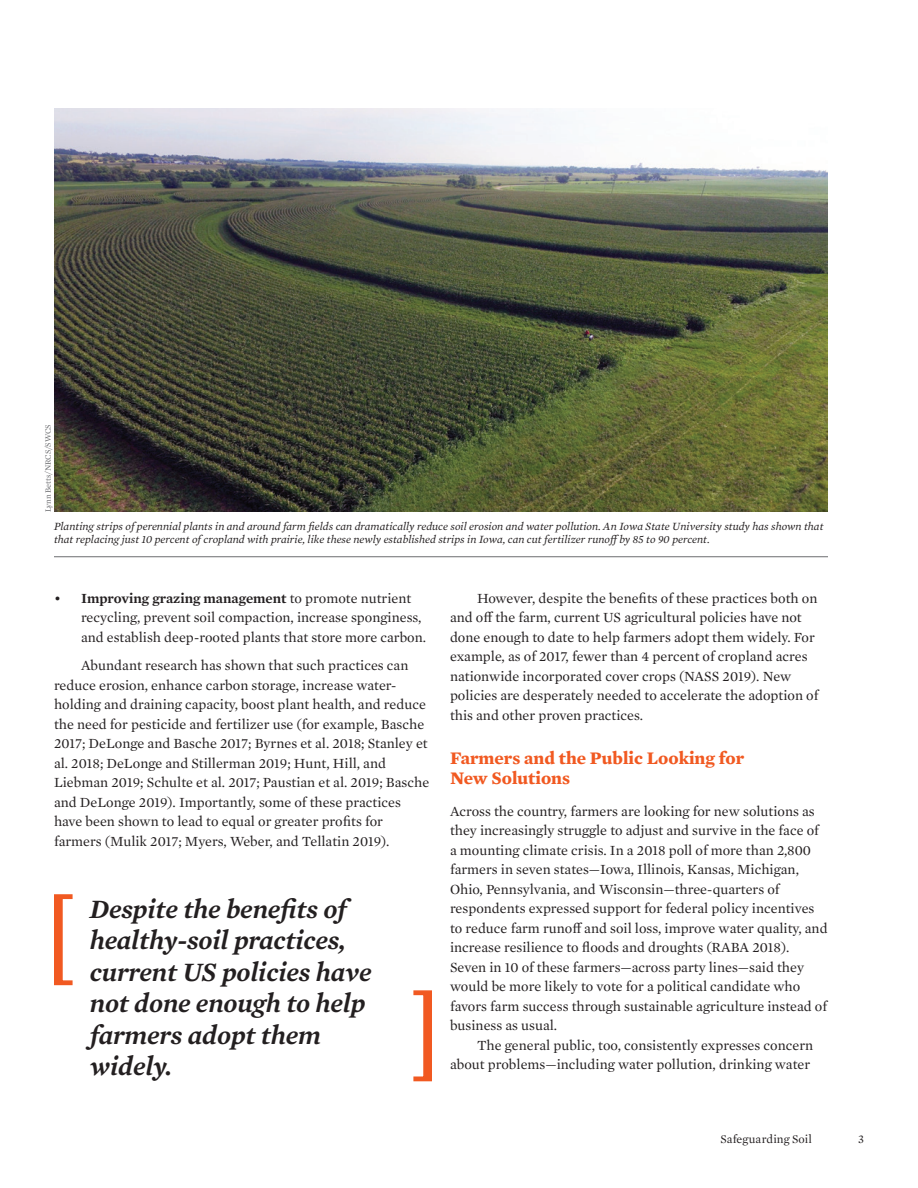
<style>
.page{position:relative;width:918px;height:1188px;background:#fff}
.page>*{position:absolute;margin:0;border:0;box-sizing:border-box;transform-origin:0 0}
.Pull_quote_text{font:italic 600 27px/31.5px "Mercury Text G1";letter-spacing:-.01em;color:#231f20}
.First-level_subhead{font:700 18px/20.2px "Mercury Text G1";color:#f15921}
.Body_Text__w__indent{font:14.25px/19.5px "Mercury Text G1";color:#231f20}
.Bullet_list__first_b{font:14.25px/19.5px "Mercury Text G1";color:#231f20}
.t1{font:12px "Mercury Text G1";letter-spacing:.005em;color:#231f20}
.Photo_caption_text_w{font:italic 11.25px/13.5px "Mercury Text G1";color:#231f20}
.Photo_credits{font:8.25px "Mercury Text G1";letter-spacing:-.01em;color:#6c6d70}
.s1{font-weight:600}
</style>
<div class="page">
<svg style="left:54px;top:894px;width:19px;height:92px"></svg>
<svg style="left:413px;top:990px;width:19px;height:92px"></svg>
<hr style="left:54px;top:556px;width:774px;height:1px;background:#6c6d70">
<img style="left:54px;top:108px;width:774px;height:404px">
<p class="Photo_credits" style="left:42px;top:512px;width:89px;rotate:-90deg">Lynn Betts/NRCS/SWCS</p>
<p class="Photo_caption_text_w" style="left:54px;top:518px;width:771px">Planting strips of perennial plants in and around farm fields can dramatically reduce soil erosion and water pollution. An Iowa State University study has shown that that replacing just 10 percent of cropland with prairie, like these newly established strips in Iowa, can cut fertilizer runoff by 85 to 90 percent.</p>
<p class="Bullet_list__first_b" style="left:81px;top:587px;width:347px;text-indent:-27px">• <span class="s1">Improving grazing management</span> to promote nutrient recycling, prevent soil compaction, increase sponginess, and establish deep-rooted plants that store more carbon.</p>
<p class="Body_Text__w__indent" style="left:54px;top:655px;width:377px;text-indent:27px">Abundant research has shown that such practices can reduce erosion, enhance carbon storage, increase water&shy;holding and draining capacity, boost plant health, and reduce the need for pesticide and fertilizer use (for example, Basche 2017; DeLonge and Basche 2017; Byrnes et al. 2018; Stanley et al. 2018; DeLonge and Stillerman 2019; Hunt, Hill, and Liebman 2019; Schulte et al. 2017; Paustian et al. 2019; Basche and DeLonge 2019). Importantly, some of these practices have been shown to lead to equal or greater profits for farmers (Mulik 2017; Myers, Weber, and Tellatin 2019).</p>
<p class="Pull_quote_text" style="left:90px;top:892px;width:283px">Despite the benefits of healthy-soil practices, current US policies have not done enough to help farmers adopt them widely.</p>
<p class="Body_Text__w__indent" style="left:450px;top:587px;width:370px;text-indent:27px">However, despite the benefits of these practices both on and off the farm, current US agricultural policies have not done enough to date to help farmers adopt them widely. For example, as of 2017, fewer than 4 percent of cropland acres nationwide incorporated cover crops (NASS 2019). New policies are desperately needed to accelerate the adoption of this and other proven practices.</p>
<p class="First-level_subhead" style="left:450px;top:747px;width:296px">Farmers and the Public Looking for<br>New Solutions</p>
<p class="Body_Text__w__indent" style="left:450px;top:800px;width:379px">Across the country, farmers are looking for new solutions as they increasingly struggle to adjust and survive in the face of a mounting climate crisis. In a 2018 poll of more than 2,800 farmers in seven states—Iowa, Illinois, Kansas, Michigan, Ohio, Pennsylvania, and Wisconsin—three-quarters of respondents expressed support for federal policy incentives to reduce farm runoff and soil loss, improve water quality, and increase resilience to floods and droughts (RABA 2018).<br>Seven in 10 of these farmers—across party lines—said they would be more likely to vote for a political candidate who favors farm success through sustainable agriculture instead of business as usual.</p>
<p class="Body_Text__w__indent" style="left:450px;top:1034px;width:365px;text-align:right">The general public, too, consistently expresses concern about problems—including water pollution, drinking water</p>
<p class="t1" style="left:720px;top:1130px;width:93px">Safeguarding Soil</p>
<p class="t1" style="left:858px;top:1130px;width:7px">3</p>
</div>
